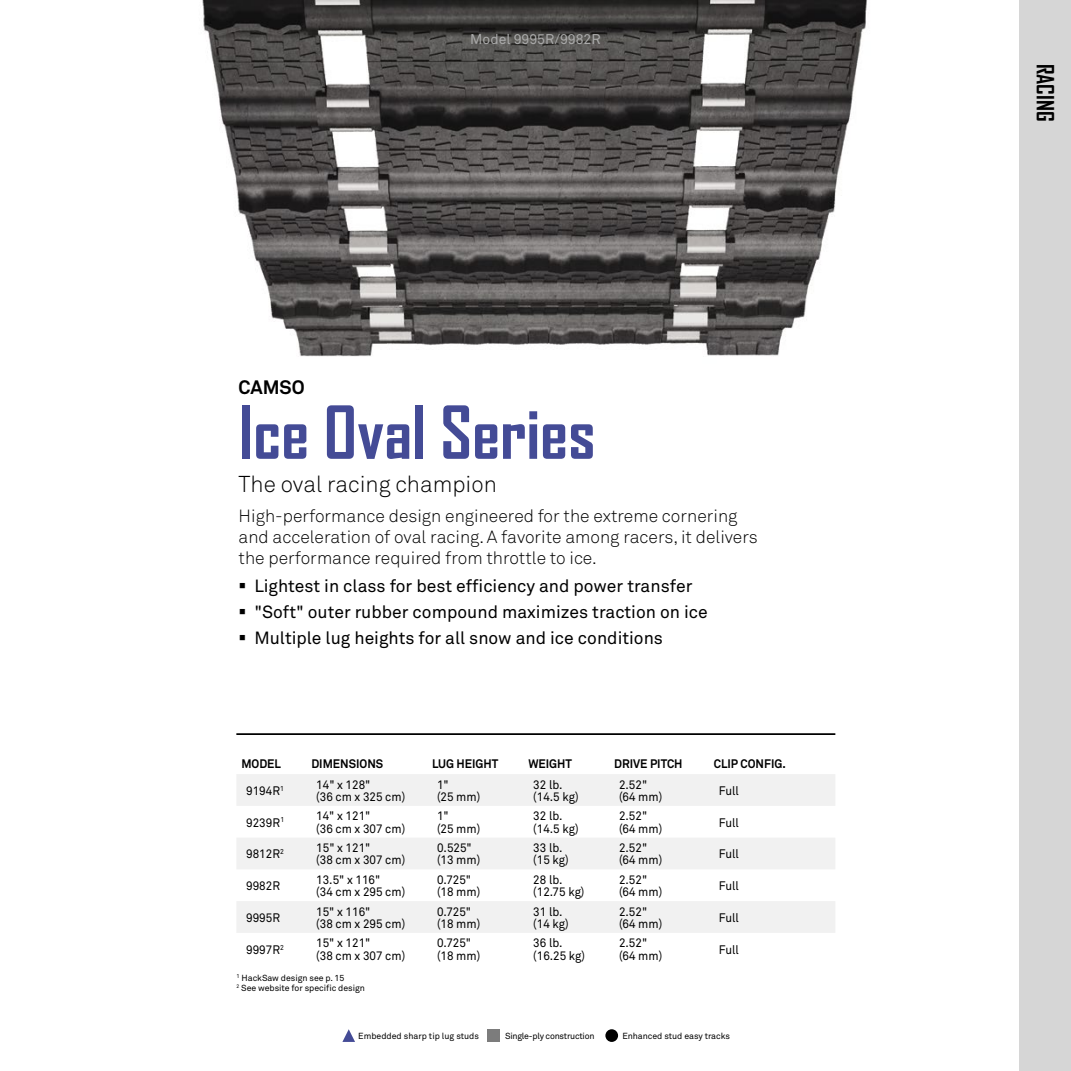
<style>
.page{position:relative;width:1071px;height:1071px;background:#fff}
.page>*{position:absolute;margin:0;border:0;box-sizing:border-box;transform-origin:0 0}
.t1{font:700 70px "Agency FB";color:#444b96}
.t2{font:22.75px "Akkurat Light Office";color:#000}
.t3{font:700 22.75px "Agency FB";color:#000}
.t4{font:700 19.25px "Akkurat Office";color:#000}
.t5{font:17.5px/21px "Akkurat Light Office";color:#000}
.t6{font:17.5px "Akkurat Office";color:#000}
.t7{font:14px "Akkurat Office";color:#aaa}
.t8{font:12.25px/12.2px "Akkurat Office";color:#000;scale:.95 1}
.t9{font:700 12.25px "Akkurat Office";color:#000;scale:.95 1}
.t10{font:8.75px/10.5px "Akkurat Office";letter-spacing:-.005em;color:#000}
.t11{font:8.75px "Akkurat Office";letter-spacing:-.025em;color:#000}
</style>
<div class="page">
<div style="left:1020px;top:0;width:51px;height:1071px;background:#d6d6d6"></div>
<div style="left:488px;top:1029px;width:12px;height:13px;background:#7c7c7c"></div>
<div style="left:605px;top:1029px;width:13px;height:13px;background:#000;border-radius:50%"></div>
<svg style="left:342px;top:1029px;width:13px;height:13px"></svg>
<img style="left:202px;top:0;width:665px;height:357px">
<hr style="left:236px;top:733px;width:599px;height:2px;background:#000">
<svg style="left:237px;top:774px;width:598px;height:159px;fill:#f1f1f1"></svg>
<p class="t7" style="left:470px;top:31px;width:132px">Model 9995R/9982R</p>
<h3 class="t4" style="left:239px;top:375px;width:68px">CAMSO</h3>
<h1 class="t1" style="left:239px;top:392px;width:358px">Ice Oval Series</h1>
<h2 class="t2" style="left:239px;top:471px;width:260px">The oval racing champion</h2>
<h3 class="t5" style="left:239px;top:506px;width:521px">High-performance design engineered for the extreme cornering and acceleration of oval racing. A favorite among racers, it delivers the performance required from throttle to ice.</h3>
<h3 class="t6" style="left:239px;top:576px;width:455px">▪ Lightest in class for best efficiency and power transfer</h3>
<h3 class="t6" style="left:239px;top:602px;width:471px">▪ "Soft" outer rubber compound maximizes traction on ice</h3>
<h3 class="t6" style="left:239px;top:628px;width:426px">▪ Multiple lug heights for all snow and ice conditions</h3>
<p class="t9" style="left:241px;top:756px;width:43px">MODEL</p>
<p class="t9" style="left:311px;top:756px;width:77px">DIMENSIONS</p>
<p class="t9" style="left:432px;top:756px;width:71px">LUG HEIGHT</p>
<p class="t9" style="left:528px;top:756px;width:48px">WEIGHT</p>
<p class="t9" style="left:614px;top:756px;width:74px">DRIVE PITCH</p>
<p class="t9" style="left:714px;top:756px;width:77px">CLIP CONFIG.</p>
<p class="t8" style="left:246px;top:785px;width:41px">9194R<sup>1</sup></p>
<p class="t8" style="left:316px;top:779px;width:95px">14" x 128"<br>(36 cm x 325 cm)</p>
<p class="t8" style="left:437px;top:779px;width:47px">1"<br>(25 mm)</p>
<p class="t8" style="left:533px;top:779px;width:49px">32 lb. (14.5 kg)</p>
<p class="t8" style="left:619px;top:779px;width:47px">2.52" (64 mm)</p>
<p class="t8" style="left:719px;top:785px;width:23px">Full</p>
<p class="t8" style="left:246px;top:816px;width:41px">9239R<sup>1</sup></p>
<p class="t8" style="left:316px;top:810px;width:95px">14" x 121"<br>(36 cm x 307 cm)</p>
<p class="t8" style="left:437px;top:810px;width:47px">1"<br>(25 mm)</p>
<p class="t8" style="left:533px;top:810px;width:49px">32 lb. (14.5 kg)</p>
<p class="t8" style="left:619px;top:810px;width:47px">2.52" (64 mm)</p>
<p class="t8" style="left:719px;top:816px;width:23px">Full</p>
<p class="t8" style="left:246px;top:848px;width:41px">9812R<sup>2</sup></p>
<p class="t8" style="left:316px;top:842px;width:95px">15" x 121"<br>(38 cm x 307 cm)</p>
<p class="t8" style="left:437px;top:842px;width:47px">0.525" (13 mm)</p>
<p class="t8" style="left:533px;top:842px;width:39px">33 lb. (15 kg)</p>
<p class="t8" style="left:619px;top:842px;width:47px">2.52" (64 mm)</p>
<p class="t8" style="left:719px;top:848px;width:23px">Full</p>
<p class="t8" style="left:246px;top:880px;width:37px">9982R</p>
<p class="t8" style="left:316px;top:874px;width:95px">13.5" x 116"<br>(34 cm x 295 cm)</p>
<p class="t8" style="left:437px;top:874px;width:47px">0.725" (18 mm)</p>
<p class="t8" style="left:533px;top:874px;width:55px">28 lb. (12.75 kg)</p>
<p class="t8" style="left:619px;top:874px;width:47px">2.52" (64 mm)</p>
<p class="t8" style="left:719px;top:880px;width:23px">Full</p>
<p class="t8" style="left:246px;top:912px;width:37px">9995R</p>
<p class="t8" style="left:316px;top:906px;width:95px">15" x 116"<br>(38 cm x 295 cm)</p>
<p class="t8" style="left:437px;top:906px;width:47px">0.725" (18 mm)</p>
<p class="t8" style="left:533px;top:906px;width:39px">31 lb. (14 kg)</p>
<p class="t8" style="left:619px;top:906px;width:47px">2.52" (64 mm)</p>
<p class="t8" style="left:719px;top:912px;width:23px">Full</p>
<p class="t8" style="left:246px;top:944px;width:41px">9997R<sup>2</sup></p>
<p class="t8" style="left:316px;top:937px;width:95px">15" x 121"<br>(38 cm x 307 cm)</p>
<p class="t8" style="left:437px;top:937px;width:47px">0.725" (18 mm)</p>
<p class="t8" style="left:533px;top:937px;width:56px">36 lb. (16.25 kg)</p>
<p class="t8" style="left:619px;top:937px;width:47px">2.52" (64 mm)</p>
<p class="t8" style="left:719px;top:944px;width:23px">Full</p>
<p class="t10" style="left:236px;top:973px;width:130px"><sup>1</sup> HackSaw design see p. 15<br><sup>2</sup> See website for specific design</p>
<p class="t10" style="left:358px;top:1031px;width:122px">Embedded sharp tip lug studs</p>
<p class="t11" style="left:505px;top:1031px;width:91px">Single-ply construction</p>
<p class="t10" style="left:622px;top:1031px;width:109px">Enhanced stud easy tracks</p>
<h2 class="t3" style="left:1059px;top:64px;width:59px;rotate:90deg">RACING</h2>
</div>
